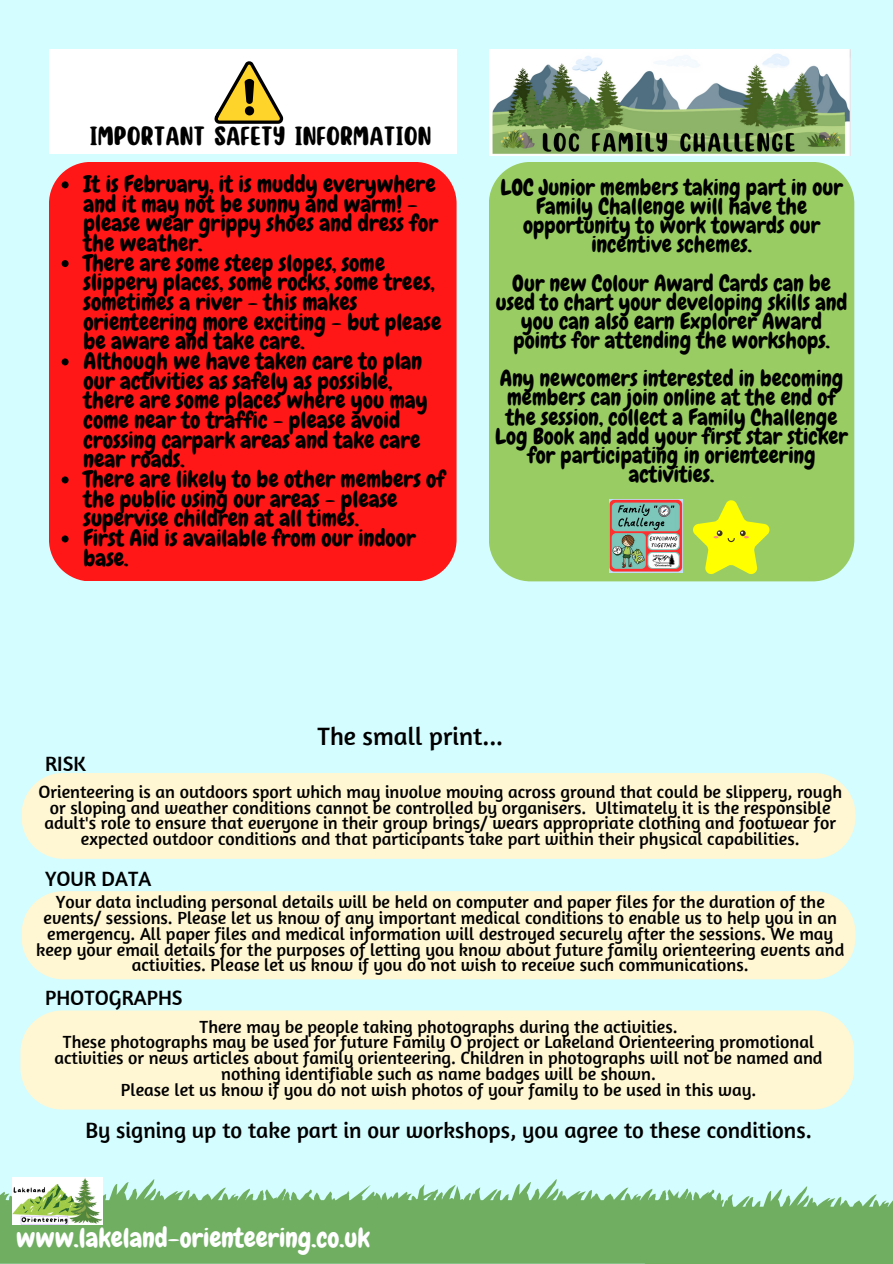
<style>
.page{position:relative;width:893px;height:1264px;background:#fff}
.page>*{position:absolute;margin:0;border:0;box-sizing:border-box;transform-origin:0 0}
.t1{font:28.35px "Monkey";color:#000}
.t2{font:26.7px "Chewy";color:#fff}
.t3{font:25.65px "Amaranth";color:#000}
.t4{font:23.1px/19.6px "Chewy";color:#000}
.t5{font:22.65px "Amaranth";color:#000}
.t6{font:22.5px/19.2px "Chewy";color:#000;text-align:center}
.t7{font:21.15px "Amaranth";color:#000}
.t8{font:18px/15.8px "Amaranth";color:#000;text-align:center}
</style>
<div class="page">
<div style="left:0;top:0;width:892px;height:1263px;background:#d4fdff"></div>
<div style="left:22px;top:773px;width:833px;height:85px;background:#fff7d3"></div>
<div style="left:22px;top:891px;width:833px;height:88px;background:#fff7d3"></div>
<div style="left:20px;top:1010px;width:834px;height:99px;background:#fff7d3"></div>
<div style="left:49px;top:162px;width:407px;height:418px;background:#ff1616"></div>
<div style="left:489px;top:162px;width:365px;height:419px;background:#99cc63;border-radius:42px"></div>
<svg style="left:693px;top:500px;width:77px;height:74px"></svg>
<img style="left:609px;top:499px;width:73px;height:73px">
<img style="left:489px;top:49px;width:361px;height:106px">
<svg style="left:720px;top:1186px;width:172px;height:77px"></svg>
<svg style="left:0;top:1179px;width:720px;height:84px;fill:#70ae62"></svg>
<img style="left:12px;top:1177px;width:91px;height:46px">
<div style="left:49px;top:49px;width:407px;height:105px;background:#fff"></div>
<svg style="left:62px;top:181px;width:7px;height:7px"></svg>
<svg style="left:62px;top:260px;width:7px;height:7px"></svg>
<svg style="left:62px;top:358px;width:7px;height:7px"></svg>
<svg style="left:62px;top:476px;width:7px;height:7px"></svg>
<svg style="left:62px;top:535px;width:7px;height:7px"></svg>
<svg style="left:214px;top:62px;width:69px;height:62px"></svg>
<p class="t1" style="left:89px;top:123px;width:343px">IMPORTANT SAFETY INFORMATION</p>
<p class="t4" style="left:83px;top:174px;width:356px">It is February, it is muddy everywhere and it may not be sunny and warm! - please wear grippy shoes and dress for the weather.</p>
<p class="t4" style="left:83px;top:253px;width:359px">There are some steep slopes, some slippery places, some rocks, some trees, sometimes a river - this makes orienteering more exciting - but please be aware and take care.</p>
<p class="t4" style="left:83px;top:351px;width:346px">Although we have taken care to plan our activities as safely as possible, there are some places where you may come near to traffic - please avoid crossing carpark areas and take care near roads.</p>
<p class="t4" style="left:83px;top:469px;width:363px">There are likely to be other members of the public using our areas - please supervise children at all times.</p>
<p class="t4" style="left:83px;top:528px;width:334px">First Aid is available from our indoor base.</p>
<p class="t6" style="left:500px;top:178px;width:344px">LOC Junior members taking part in our<br>Family Challenge will have the opportunity to work towards our incentive schemes.</p>
<p class="t6" style="left:495px;top:273px;width:353px">Our new Colour Award Cards can be used to chart your developing skills and you can also earn Explorer Award points for attending the workshops.</p>
<p class="t6" style="left:495px;top:369px;width:354px">Any newcomers interested in becoming members can join online at the end of the session, collect a Family Challenge Log Book and add your first star sticker for participating in orienteering activities.</p>
<p class="t7" style="left:45px;top:750px;width:42px">RISK</p>
<p class="t3" style="left:317px;top:720px;width:187px">The small print...</p>
<p class="t8" style="left:38px;top:783px;width:805px">Orienteering is an outdoors sport which may involve moving across ground that could be slippery, rough or sloping and weather conditions cannot be controlled by organisers. Ultimately it is the responsible adult's role to ensure that everyone in their group brings/ wears appropriate clothing and footwear for expected outdoor conditions and that participants take part within their physical capabilities.</p>
<p class="t7" style="left:45px;top:865px;width:108px">YOUR DATA</p>
<p class="t8" style="left:36px;top:893px;width:809px">Your data including personal details will be held on computer and paper files for the duration of the events/ sessions. Please let us know of any important medical conditions to enable us to help you in an emergency. All paper files and medical information will destroyed securely after the sessions. We may keep your email details for the purposes of letting you know about future family orienteering events and activities. Please let us know if you do not wish to receive such communications.</p>
<p class="t7" style="left:45px;top:984px;width:139px">PHOTOGRAPHS</p>
<p class="t8" style="left:199px;top:1018px;width:479px">There may be people taking photographs during the activities.</p>
<p class="t8" style="left:54px;top:1033px;width:769px">These photographs may be used for future Family O project or Lakeland Orienteering promotional activities or news articles about family orienteering. Children in photographs will not be named and nothing identifiable such as name badges will be shown.</p>
<p class="t8" style="left:121px;top:1081px;width:636px">Please let us know if you do not wish photos of your family to be used in this way.</p>
<p class="t5" style="left:85px;top:1115px;width:727px">By signing up to take part in our workshops, you agree to these conditions.</p>
<p class="t2" style="left:16px;top:1220px;width:355px">www.lakeland-orienteering.co.uk</p>
</div>
